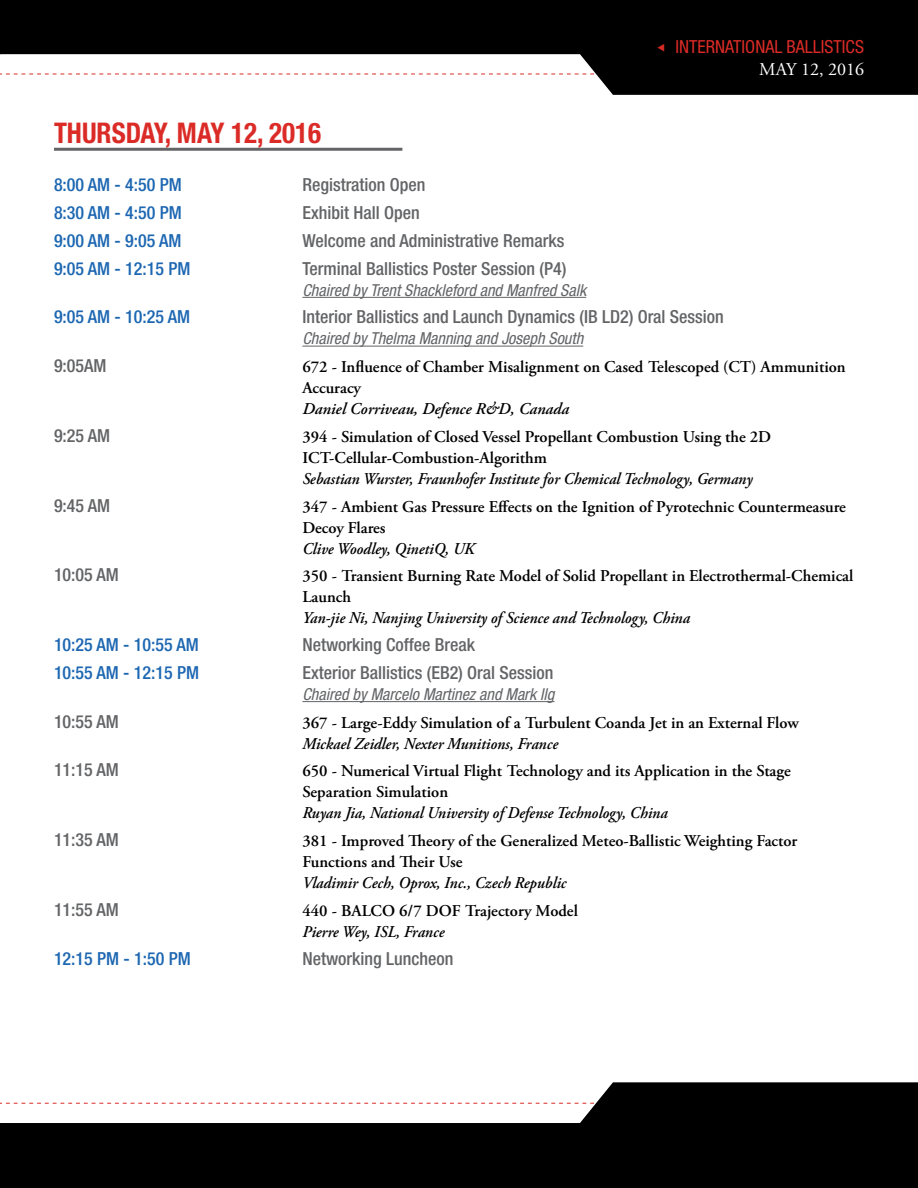
<style>
.page{position:relative;width:918px;height:1188px;background:#fff}
.page>*{position:absolute;margin:0;border:0;box-sizing:border-box;transform-origin:0 0}
.t1{font:700 condensed 28.5px "Helvetica Neue LT Std";color:#db2b27;scale:.95 1}
.t2{font:500 condensed 18px "Helvetica Neue LT Std";color:#636466}
.t3{font:500 condensed 18px "Helvetica Neue LT Std";color:#1d67b2}
.t4{font:condensed 18px "Helvetica Neue LT Std";color:#db2b27}
.t5{font:18px "Adobe Garamond Pro";color:#fff}
.t6{font:600 16.5px/21px "Adobe Garamond Pro";color:#000}
.t7{font:italic 600 16.5px "Adobe Garamond Pro";color:#000;scale:.94 1}
.t8{font:italic condensed 16.5px "Helvetica Neue LT Std";color:#636466}
.t9{font:italic 600 16.5px "Adobe Garamond Pro";color:#000}
</style>
<div class="page">
<div style="left:594px;top:0;width:324px;height:95px;background:#000"></div>
<svg style="left:0;top:0;width:594px;height:75px"></svg>
<div style="left:594px;top:1082px;width:324px;height:106px;background:#000"></div>
<svg style="left:0;top:1102px;width:594px;height:86px"></svg>
<hr style="left:302px;top:297px;width:284px;height:1px;background:#636466">
<hr style="left:302px;top:346px;width:281px;height:1px;background:#636466">
<hr style="left:302px;top:701px;width:253px;height:1px;background:#636466">
<hr style="left:54px;top:148px;width:348px;height:3px;background:#636466">
<svg style="left:658px;top:44px;width:6px;height:7px"></svg>
<p class="t4" style="left:676px;top:37px;width:190px">INTERNATIONAL BALLISTICS</p>
<p class="t5" style="left:759px;top:58px;width:106px">MAY 12, 2016</p>
<h1 class="t1" style="left:54px;top:115px;width:283px">THURSDAY, MAY 12, 2016</h1>
<p class="t3" style="left:54px;top:174px;width:129px">8:00 AM - 4:50 PM</p>
<p class="t2" style="left:302px;top:174px;width:125px">Registration Open</p>
<p class="t3" style="left:54px;top:202px;width:129px">8:30 AM - 4:50 PM</p>
<p class="t2" style="left:302px;top:202px;width:119px">Exhibit Hall Open</p>
<p class="t3" style="left:54px;top:230px;width:129px">9:00 AM - 9:05 AM</p>
<p class="t2" style="left:302px;top:230px;width:264px">Welcome and Administrative Remarks</p>
<p class="t3" style="left:54px;top:258px;width:138px">9:05 AM - 12:15 PM</p>
<p class="t2" style="left:302px;top:258px;width:266px">Terminal Ballistics Poster Session (P4)</p>
<p class="t8" style="left:302px;top:280px;width:285px">Chaired by Trent Shackleford and Manfred Salk</p>
<p class="t3" style="left:54px;top:306px;width:138px">9:05 AM - 10:25 AM</p>
<p class="t2" style="left:302px;top:306px;width:423px">Interior Ballistics and Launch Dynamics (IB LD2) Oral Session</p>
<p class="t8" style="left:302px;top:329px;width:282px">Chaired by Thelma Manning and Joseph South</p>
<p class="t2" style="left:54px;top:355px;width:54px">9:05AM</p>
<p class="t6" style="left:302px;top:357px;width:545px">672 - Influence of Chamber Misalignment on Cased Telescoped (CT) Ammunition<br>Accuracy</p>
<p class="t9" style="left:302px;top:399px;width:268px">Daniel Corriveau, Defence R&amp;D, Canada</p>
<p class="t2" style="left:54px;top:425px;width:58px">9:25 AM</p>
<p class="t6" style="left:302px;top:426px;width:470px">394 - Simulation of Closed Vessel Propellant Combustion Using the 2D<br>ICT-Cellular-Combustion-Algorithm</p>
<p class="t7" style="left:302px;top:469px;width:480px">Sebastian Wurster, Fraunhofer Institute for Chemical Technology, Germany</p>
<p class="t2" style="left:54px;top:495px;width:58px">9:45 AM</p>
<p class="t6" style="left:302px;top:496px;width:545px">347 - Ambient Gas Pressure Effects on the Ignition of Pyrotechnic Countermeasure<br>Decoy Flares</p>
<p class="t7" style="left:302px;top:539px;width:185px">Clive Woodley, QinetiQ, UK</p>
<p class="t2" style="left:54px;top:564px;width:66px">10:05 AM</p>
<p class="t6" style="left:302px;top:566px;width:553px">350 - Transient Burning Rate Model of Solid Propellant in Electrothermal-Chemical<br>Launch</p>
<p class="t7" style="left:302px;top:609px;width:414px">Yan-jie Ni, Nanjing University of Science and Technology, China</p>
<p class="t3" style="left:54px;top:634px;width:146px">10:25 AM - 10:55 AM</p>
<p class="t2" style="left:302px;top:634px;width:174px">Networking Coffee Break</p>
<p class="t3" style="left:54px;top:662px;width:147px">10:55 AM - 12:15 PM</p>
<p class="t2" style="left:302px;top:662px;width:253px">Exterior Ballistics (EB2) Oral Session</p>
<p class="t8" style="left:302px;top:685px;width:254px">Chaired by Marcelo Martinez and Mark Ilg</p>
<p class="t2" style="left:54px;top:711px;width:66px">10:55 AM</p>
<p class="t6" style="left:302px;top:712px;width:498px">367 - Large-Eddy Simulation of a Turbulent Coanda Jet in an External Flow</p>
<p class="t7" style="left:302px;top:734px;width:274px">Mickael Zeidler, Nexter Munitions, France</p>
<p class="t2" style="left:54px;top:759px;width:66px">11:15 AM</p>
<p class="t6" style="left:302px;top:761px;width:490px">650 - Numerical Virtual Flight Technology and its Application in the Stage<br>Separation Simulation</p>
<p class="t7" style="left:302px;top:804px;width:390px">Ruyan Jia, National University of Defense Technology, China</p>
<p class="t2" style="left:54px;top:829px;width:66px">11:35 AM</p>
<p class="t6" style="left:302px;top:831px;width:496px">381 - Improved Theory of the Generalized Meteo-Ballistic Weighting Factor<br>Functions and Their Use</p>
<p class="t7" style="left:302px;top:873px;width:283px">Vladimir Cech, Oprox, Inc., Czech Republic</p>
<p class="t2" style="left:54px;top:899px;width:66px">11:55 AM</p>
<p class="t6" style="left:302px;top:900px;width:277px">440 - BALCO 6/7 DOF Trajectory Model</p>
<p class="t7" style="left:302px;top:922px;width:153px">Pierre Wey, ISL, France</p>
<p class="t3" style="left:54px;top:948px;width:138px">12:15 PM - 1:50 PM</p>
<p class="t2" style="left:302px;top:948px;width:153px">Networking Luncheon</p>
</div>
